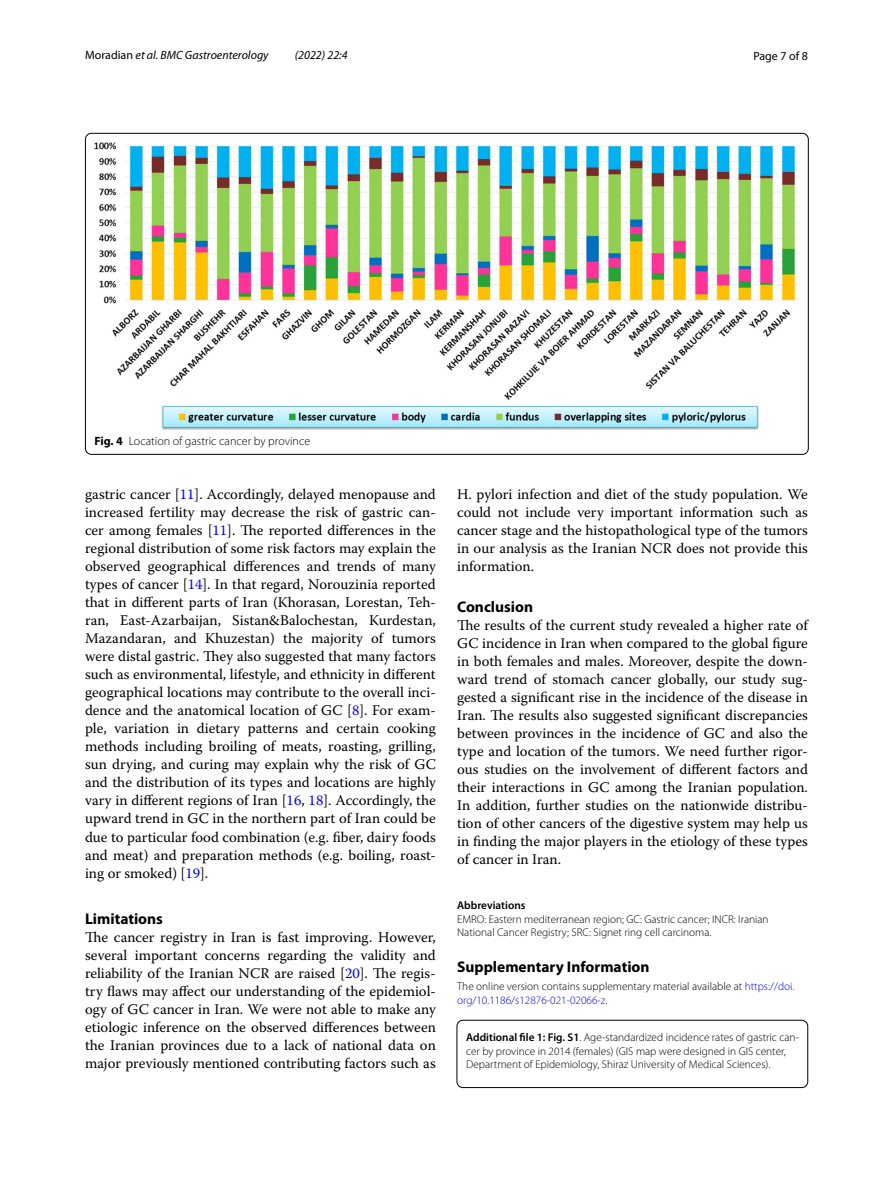
<style>
.page{position:relative;width:893px;height:1187px;background:#fff}
.page>*{position:absolute;margin:0;border:0;box-sizing:border-box;transform-origin:0 0}
.t1{font:700 15.45px "Myriad Pro";color:#000}
.t2{font:14.7px/18px "Warnock Pro";color:#000;text-align:justify}
.t3{font:italic 12px "Myriad Pro";color:#000}
.t4{font:300 12px "Myriad Pro";color:#000}
.t5{font:12px "Myriad Pro";color:#000}
.t6{font:300 11.25px/13.5px "Myriad Pro";color:#000}
.t7{font:600 11.25px "Myriad Pro";color:#000}
.s1{font-style:normal}
.s2{font-weight:700}
.s3{color:#00f}
.s4{font-weight:600}
</style>
<div class="page">
<div style="left:457px;top:1019px;width:351px;height:68px;border:1px solid #000;border-radius:6px"></div>
<img style="left:95px;top:142px;width:704px;height:287px">
<p class="t3" style="left:85px;top:48px;width:185px"><span class="s1">Moradian</span> et al. BMC Gastroenterology</p>
<p class="t3" style="left:295px;top:48px;width:54px">(2022) 22:4</p>
<p class="t5" style="left:753px;top:48px;width:56px">Page 7 of 8</p>
<p class="t4" style="left:94px;top:434px;width:217px"><span class="s2">Fig. 4</span> Location of gastric cancer by province</p>
<p class="t2" style="left:85px;top:485px;width:352px">gastric cancer [<span class="s3">11</span>]. Accordingly, delayed menopause and increased fertility may decrease the risk of gastric can&shy;cer among females [<span class="s3">11</span>]. The reported differences in the regional distribution of some risk factors may explain the observed geographical differences and trends of many types of cancer [<span class="s3">14</span>]. In that regard, Norouzinia reported that in different parts of Iran (Khorasan, Lorestan, Teh&shy;ran, East-Azarbaijan, Sistan&amp;Balochestan, Kurdestan, Mazandaran, and Khuzestan) the majority of tumors were distal gastric. They also suggested that many factors such as environmental, lifestyle, and ethnicity in different geographical locations may contribute to the overall inci&shy;dence and the anatomical location of GC [<span class="s3">8</span>]. For exam&shy;ple, variation in dietary patterns and certain cooking methods including broiling of meats, roasting, grilling, sun drying, and curing may explain why the risk of GC and the distribution of its types and locations are highly vary in different regions of Iran [<span class="s3">16</span>, <span class="s3">18</span>]. Accordingly, the upward trend in GC in the northern part of Iran could be due to particular food combination (e.g. fiber, dairy foods and meat) and preparation methods (e.g. boiling, roast&shy;ing or smoked) [<span class="s3">19</span>].</p>
<p class="t1" style="left:85px;top:909px;width:79px">Limitations</p>
<p class="t2" style="left:85px;top:928px;width:352px">The cancer registry in Iran is fast improving. However, several important concerns regarding the validity and reliability of the Iranian NCR are raised [<span class="s3">20</span>]. The regis&shy;try flaws may affect our understanding of the epidemiol&shy;ogy of GC cancer in Iran. We were not able to make any etiologic inference on the observed differences between the Iranian provinces due to a lack of national data on major previously mentioned contributing factors such as</p>
<p class="t2" style="left:457px;top:485px;width:352px">H. pylori infection and diet of the study population. We could not include very important information such as cancer stage and the histopathological type of the tumors in our analysis as the Iranian NCR does not provide this information.</p>
<p class="t1" style="left:457px;top:597px;width:77px">Conclusion</p>
<p class="t2" style="left:457px;top:616px;width:352px">The results of the current study revealed a higher rate of GC incidence in Iran when compared to the global figure in both females and males. Moreover, despite the down&shy;ward trend of stomach cancer globally, our study sug&shy;gested a significant rise in the incidence of the disease in Iran. The results also suggested significant discrepancies between provinces in the incidence of GC and also the type and location of the tumors. We need further rigor&shy;ous studies on the involvement of different factors and their interactions in GC among the Iranian population.<br>In addition, further studies on the nationwide distribu&shy;tion of other cancers of the digestive system may help us in finding the major players in the etiology of these types of cancer in Iran.</p>
<p class="t7" style="left:457px;top:898px;width:70px">Abbreviations</p>
<p class="t6" style="left:457px;top:912px;width:313px">EMRO: Eastern mediterranean region; GC: Gastric cancer; INCR: Iranian<br>National Cancer Registry; SRC: Signet ring cell carcinoma.</p>
<p class="t1" style="left:457px;top:957px;width:194px">Supplementary Information</p>
<p class="t6" style="left:457px;top:980px;width:339px">The online version contains supplementary material available at <span class="s3">https://doi. org/10.1186/s12876- 021- 02066-z</span>.</p>
<p class="t6" style="left:466px;top:1031px;width:334px"><span class="s4">Additional file 1: Fig. S1</span>. Age-standardized incidence rates of gastric can‑ cer by province in 2014 (females) (GIS map were designed in GIS center,<br>Department of Epidemiology, Shiraz University of Medical Sciences).</p>
</div>
